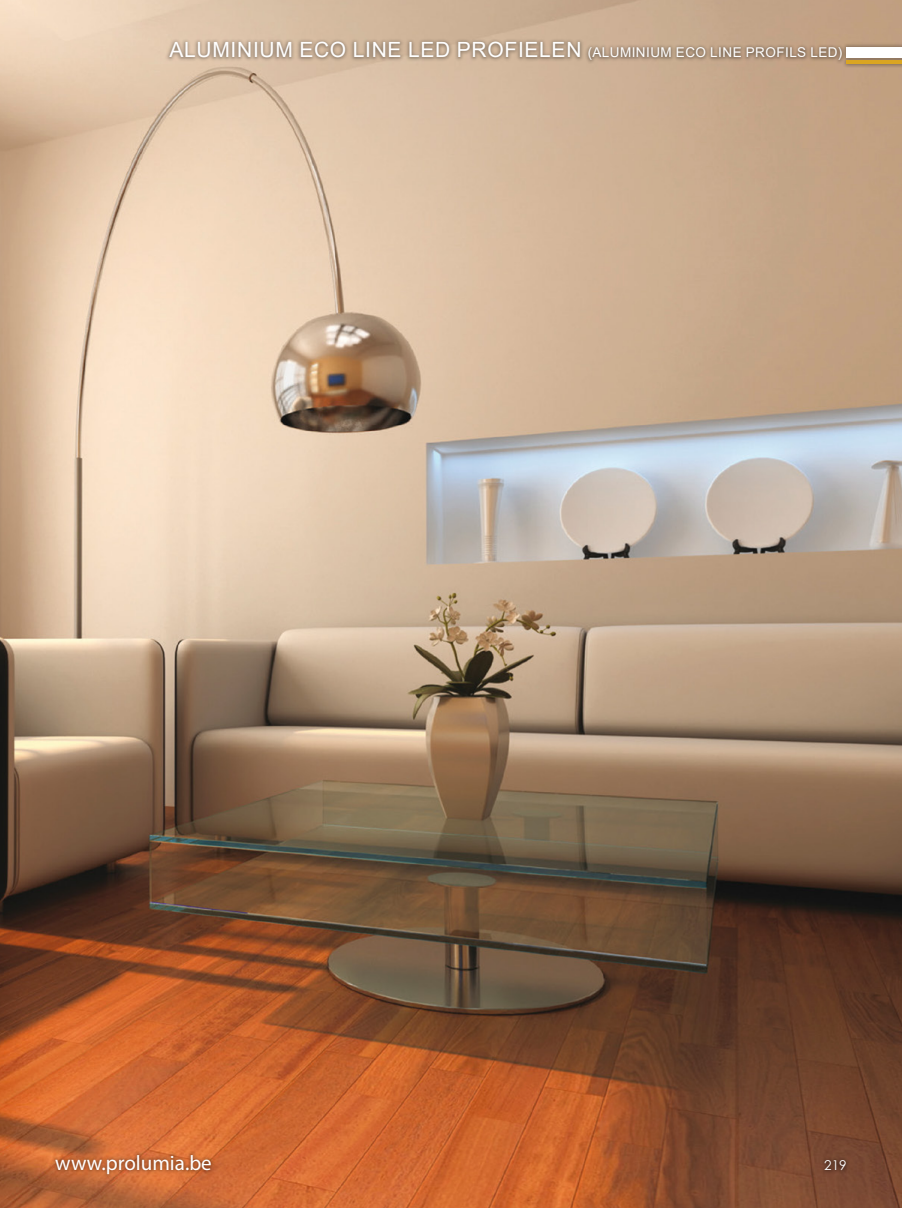
<style>
.page{position:relative;width:902px;height:1208px;background:#fff}
.page>*{position:absolute;margin:0;border:0;box-sizing:border-box;transform-origin:0 0}
.t1{font:21px "Arial";letter-spacing:.035em;color:#fff}
.t2{font:21px "Myriad Pro";color:#fff}
.t3{font:13.5px "Century Gothic";color:#fff}
.s1{font-size:13.5px}
</style>
<div class="page">
<img style="left:0;top:0;width:901px;height:1208px">
<div style="left:820px;top:1155px;width:30px;height:19px;background:#000;opacity:.3"></div>
<div style="left:52px;top:1150px;width:163px;height:28px;background:#000;opacity:.3"></div>
<div style="left:842px;top:42px;width:59px;height:26px;background:#000;opacity:.3"></div>
<div style="left:846px;top:47px;width:55px;height:10px;background:#fff"></div>
<hr style="left:846px;top:61px;width:55px;height:3px;background:#daa521">
<div style="left:165px;top:38px;width:681px;height:26px;background:#000;opacity:.3"></div>
<p class="t1" style="left:169px;top:36px;width:674px">ALUMINIUM ECO LINE LED PROFIELEN <span class="s1">(ALUMINIUM ECO LINE PROFILS LED)</span></p>
<p class="t2" style="left:55px;top:1151px;width:158px">www.prolumia.be</p>
<p class="t3" style="left:824px;top:1155px;width:24px">219</p>
</div>
